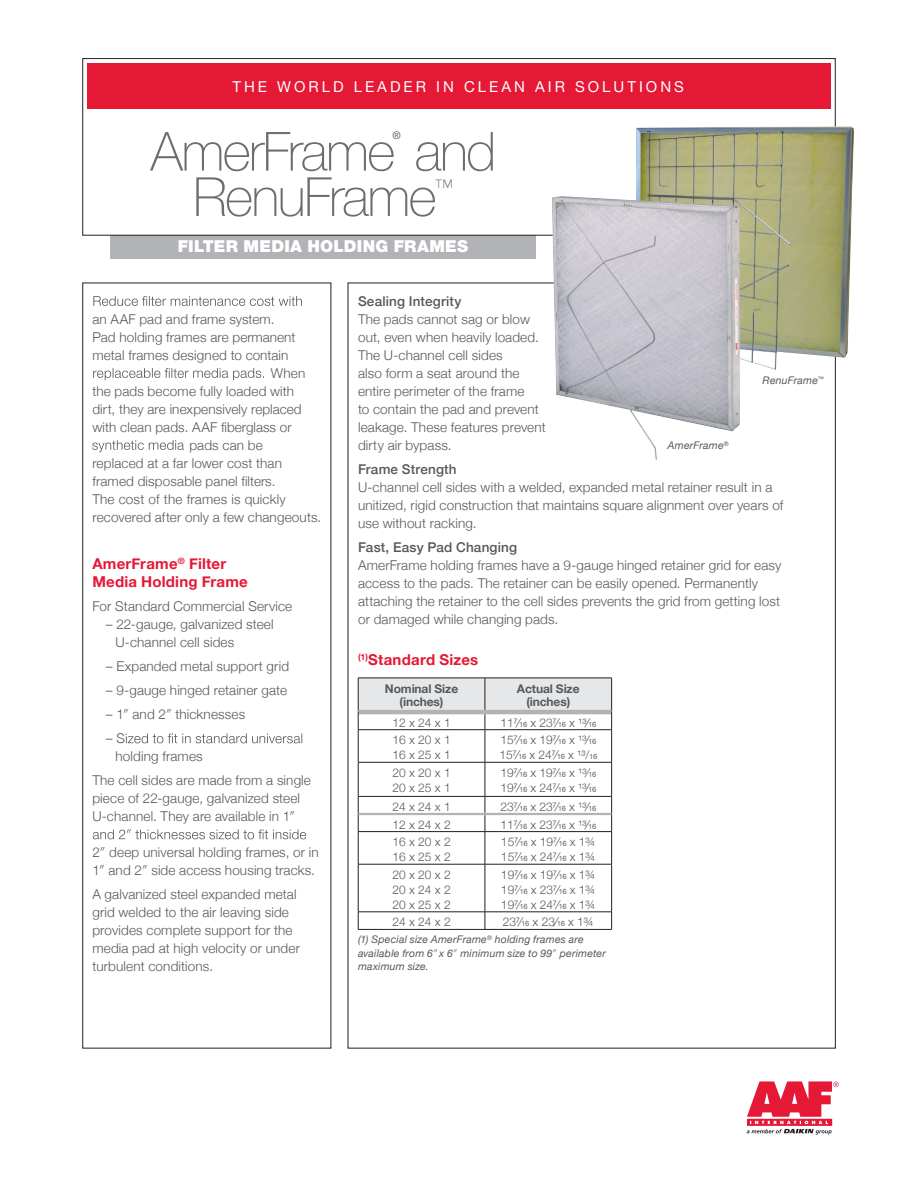
<style>
.page{position:relative;width:918px;height:1188px;background:#fff}
.page>*{position:absolute;margin:0;border:0;box-sizing:border-box;transform-origin:0 0}
.t1{font:100 54px "Helvetica Neue";letter-spacing:-.03em;color:#6c6d70}
.t2{font:100 20.1px "Helvetica Neue";color:#6c6d70}
.t3{font:900 16.5px "Helvetica Neue LT Std";letter-spacing:.015em;color:#fff}
.t4{font:700 15px/18px "Helvetica Neue";letter-spacing:.015em;color:#e51836}
.t5{font:15px "Helvetica Neue";letter-spacing:.2em;color:#fff}
.t6{font:300 13.5px/18px "Helvetica Neue";letter-spacing:.01em;color:#57585a}
.t7{font:500 13.5px "Helvetica Neue";letter-spacing:.015em;color:#57585a}
.t8{font:300 12px/15px "Helvetica Neue";color:#57585a}
.t9{font:700 12px/13.5px "Helvetica Neue";letter-spacing:-.01em;color:#57585a;text-align:center}
.t10{font:italic 10.5px/13.5px "Helvetica Neue";letter-spacing:.02em;color:#57585a}
.t11{font:500 10.5px "Helvetica Neue";color:#6c6d70}
.s1{font-family:"Helvetica Neue LT Std";font-weight:400;font-stretch:condensed}
.s2{font-weight:300;font-style:normal}
</style>
<div class="page">
<div style="left:110px;top:235px;width:426px;height:24px;background:#b2b3b7"></div>
<div style="left:83px;top:58px;width:752px;height:177px;border:1px solid #231f20"></div>
<div style="left:87px;top:63px;width:743px;height:46px;background:#e51836"></div>
<img style="left:636px;top:126px;width:218px;height:244px">
<svg style="left:93px;top:296px;width:209px;height:10px"></svg>
<svg style="left:93px;top:368px;width:171px;height:12px"></svg>
<svg style="left:92px;top:440px;width:92px;height:12px"></svg>
<svg style="left:126px;top:734px;width:176px;height:9px"></svg>
<svg style="left:93px;top:829px;width:213px;height:10px"></svg>
<img style="left:552px;top:196px;width:188px;height:264px">
<svg style="left:358px;top:678px;width:254px;height:51px"></svg>
<hr style="left:358px;top:729px;width:127px;height:1px;background:#231f20">
<hr style="left:358px;top:730px;width:1px;height:32px;background:#231f20">
<hr style="left:485px;top:729px;width:127px;height:1px;background:#231f20">
<hr style="left:485px;top:730px;width:1px;height:32px;background:#231f20">
<hr style="left:611px;top:730px;width:1px;height:32px;background:#231f20">
<hr style="left:358px;top:762px;width:127px;height:1px;background:#231f20">
<hr style="left:358px;top:762px;width:1px;height:34px;background:#231f20">
<hr style="left:485px;top:762px;width:127px;height:1px;background:#231f20">
<hr style="left:485px;top:762px;width:1px;height:34px;background:#231f20">
<hr style="left:611px;top:762px;width:1px;height:34px;background:#231f20">
<hr style="left:358px;top:796px;width:127px;height:1px;background:#231f20">
<hr style="left:485px;top:796px;width:127px;height:1px;background:#231f20">
<svg style="left:358px;top:797px;width:1px;height:34px"></svg>
<svg style="left:485px;top:797px;width:1px;height:34px"></svg>
<svg style="left:611px;top:797px;width:1px;height:34px"></svg>
<hr style="left:358px;top:831px;width:127px;height:1px;background:#231f20">
<hr style="left:358px;top:832px;width:1px;height:32px;background:#231f20">
<hr style="left:485px;top:831px;width:127px;height:1px;background:#231f20">
<hr style="left:485px;top:832px;width:1px;height:32px;background:#231f20">
<hr style="left:611px;top:832px;width:1px;height:32px;background:#231f20">
<hr style="left:358px;top:864px;width:127px;height:1px;background:#231f20">
<hr style="left:358px;top:864px;width:1px;height:48px;background:#231f20">
<hr style="left:485px;top:864px;width:127px;height:1px;background:#231f20">
<hr style="left:485px;top:864px;width:1px;height:48px;background:#231f20">
<hr style="left:611px;top:864px;width:1px;height:48px;background:#231f20">
<hr style="left:358px;top:912px;width:127px;height:1px;background:#231f20">
<svg style="left:358px;top:912px;width:1px;height:17px"></svg>
<hr style="left:485px;top:912px;width:127px;height:1px;background:#231f20">
<svg style="left:485px;top:912px;width:1px;height:17px"></svg>
<svg style="left:611px;top:912px;width:1px;height:17px"></svg>
<hr style="left:358px;top:929px;width:127px;height:1px;background:#231f20">
<hr style="left:485px;top:929px;width:127px;height:1px;background:#231f20">
<hr style="left:358px;top:813px;width:127px;height:2px;background:#b2b3b7">
<hr style="left:485px;top:813px;width:126px;height:2px;background:#b2b3b7">
<svg style="left:747px;top:1081px;width:92px;height:54px"></svg>
<p class="t5" style="left:232px;top:76px;width:453px">THE WORLD LEADER IN CLEAN AIR SOLUTIONS</p>
<p class="t11" style="left:393px;top:127px;width:10px">®</p>
<h1 class="t1" style="left:193px;top:156px;width:245px">RenuFrame</h1>
<h2 class="t2" style="left:434px;top:171px;width:21px">™</h2>
<h1 class="t1" style="left:151px;top:110px;width:347px">AmerFrame and</h1>
<p class="t3" style="left:178px;top:236px;width:292px">FILTER MEDIA HOLDING FRAMES</p>
<p class="t6" style="left:92px;top:309px;width:204px">an AAF pad and frame system.<br>Pad holding frames are permanent metal frames designed to contain</p>
<p class="t6" style="left:92px;top:381px;width:203px">the pads become fully loaded with</p>
<p class="t6" style="left:271px;top:363px;width:36px">When</p>
<p class="t6" style="left:92px;top:399px;width:211px">dirt, they are inexpensively replaced with clean pads. AAF fiberglass or</p>
<p class="t6" style="left:92px;top:453px;width:191px">replaced at a far lower cost than</p>
<p class="t6" style="left:189px;top:435px;width:75px">pads can be</p>
<p class="t6" style="left:92px;top:471px;width:230px">framed disposable panel filters.<br>The cost of the frames is quickly recovered after only a few changeouts.</p>
<p class="t4" style="left:92px;top:555px;width:157px">AmerFrame<sup>®</sup> Filter<br>Media Holding Frame</p>
<p class="t6" style="left:92px;top:596px;width:201px">For Standard Commercial Service</p>
<p class="t6" style="left:116px;top:614px;width:160px;text-indent:-10px">– 22-gauge, galvanized steel<br>U-channel cell sides</p>
<p class="t6" style="left:106px;top:656px;width:185px">– Expanded metal support grid</p>
<p class="t6" style="left:106px;top:680px;width:183px">– 9-gauge hinged retainer gate</p>
<p class="t6" style="left:106px;top:704px;width:141px">– 1″ and 2″ thicknesses</p>
<p class="t6" style="left:116px;top:728px;width:89px;text-indent:-10px">– S<br>holding frames</p>
<p class="t6" style="left:92px;top:770px;width:220px">The cell sides are made from a single piece of 22-gauge, galvanized steel<br>U-channel. They are available in 1″</p>
<p class="t6" style="left:92px;top:842px;width:228px">2″ deep universal holding frames, or in<br>1″ and 2″ side access housing tracks.</p>
<p class="t6" style="left:92px;top:884px;width:209px">A galvanized steel expanded metal grid welded to the air leaving side provides complete support for the media pad at high velocity or under turbulent conditions.</p>
<p class="t7" style="left:358px;top:290px;width:105px">Sealing Integrity</p>
<p class="t6" style="left:358px;top:309px;width:189px">The pads cannot sag or blow out, even when heavily loaded.<br>The U-channel cell sides<br>also form a seat around the entire perimeter of the frame<br>to contain the pad and prevent leakage. These features prevent dirty air bypass.</p>
<p class="t7" style="left:358px;top:458px;width:100px">Frame Strength</p>
<p class="t6" style="left:358px;top:477px;width:427px">U-channel cell sides with a welded, expanded metal retainer result in a unitized, rigid construction that maintains square alignment over years of use without racking.</p>
<p class="t7" style="left:358px;top:536px;width:161px">Fast, Easy Pad Changing</p>
<p class="t6" style="left:358px;top:555px;width:425px">AmerFrame holding frames have a 9-gauge hinged retainer grid for easy access to the pads. The retainer can be easily opened. Permanently attaching the retainer to the cell sides prevents the grid from getting lost or damaged while changing pads.</p>
<p class="t4" style="left:358px;top:651px;width:122px"><sup>(1)</sup>Standard Sizes</p>
<p class="t9" style="left:385px;top:682px;width:75px">Nominal Size (inches)</p>
<p class="t9" style="left:517px;top:682px;width:64px">Actual Size (inches)</p>
<p class="t8" style="left:392px;top:714px;width:60px">12 x 24 x 1</p>
<p class="t8" style="left:501px;top:714px;width:97px">11⁷<span class="s1">⁄</span>₁₆ x 23⁷<span class="s1">⁄</span>₁₆ x ¹³<span class="s1">⁄</span>₁₆</p>
<p class="t8" style="left:392px;top:732px;width:60px">16 x 20 x 1<br>16 x 25 x 1</p>
<p class="t8" style="left:500px;top:732px;width:99px">15⁷<span class="s1">⁄</span>₁₆ x 19⁷<span class="s1">⁄</span>₁₆ x ¹³<span class="s1">⁄</span>₁₆<br>15⁷<span class="s1">⁄</span>₁₆ x 24⁷<span class="s1">⁄</span>₁₆ x ¹³/₁₆</p>
<p class="t8" style="left:392px;top:764px;width:60px">20 x 20 x 1<br>20 x 25 x 1</p>
<p class="t8" style="left:501px;top:764px;width:97px">19⁷<span class="s1">⁄</span>₁₆ x 19⁷<span class="s1">⁄</span>₁₆ x ¹³<span class="s1">⁄</span>₁₆<br>19⁷<span class="s1">⁄</span>₁₆ x 24⁷<span class="s1">⁄</span>₁₆ x ¹³<span class="s1">⁄</span>₁₆</p>
<p class="t8" style="left:392px;top:798px;width:60px">24 x 24 x 1</p>
<p class="t8" style="left:501px;top:798px;width:97px">23⁷<span class="s1">⁄</span>₁₆ x 23⁷<span class="s1">⁄</span>₁₆ x ¹³<span class="s1">⁄</span>₁₆</p>
<p class="t8" style="left:392px;top:816px;width:60px">12 x 24 x 2</p>
<p class="t8" style="left:501px;top:816px;width:97px">11⁷<span class="s1">⁄</span>₁₆ x 23⁷<span class="s1">⁄</span>₁₆ x ¹³<span class="s1">⁄</span>₁₆</p>
<p class="t8" style="left:392px;top:834px;width:60px">16 x 20 x 2<br>16 x 25 x 2</p>
<p class="t8" style="left:501px;top:834px;width:96px">15⁷<span class="s1">⁄</span>₁₆ x 19⁷<span class="s1">⁄</span>₁₆ x 1¾<br>15⁷<span class="s1">⁄</span>₁₆ x 24⁷<span class="s1">⁄</span>₁₆ x 1¾</p>
<p class="t8" style="left:392px;top:866px;width:60px;text-align:justify">20 x 20 x 2<br>20 x 24 x 2<br>20 x 25 x 2</p>
<p class="t8" style="left:501px;top:866px;width:96px;text-align:justify">19⁷<span class="s1">⁄</span>₁₆ x 19⁷<span class="s1">⁄</span>₁₆ x 1¾ 19⁷⁄₁₆ x 23⁷<span class="s1">⁄</span>₁₆ x 1¾ 19⁷<span class="s1">⁄</span>₁₆ x 24⁷<span class="s1">⁄</span>₁₆ x 1¾</p>
<p class="t8" style="left:392px;top:914px;width:60px">24 x 24 x 2</p>
<p class="t8" style="left:503px;top:914px;width:93px">23⁷<span class="s1">⁄</span>₁₆ x 23<span class="s1">⁄</span>₁₆ x 1¾</p>
<p class="t10" style="left:358px;top:933px;width:249px">(1) Special size AmerFrame<sup>®</sup> holding frames are available from 6<span class="s2">″</span> x 6<span class="s2">″</span> minimum size to 99<span class="s2">″</span> perimeter maximum size.</p>
<p class="t10" style="left:763px;top:375px;width:63px">RenuFrame<sup>™</sup></p>
<p class="t10" style="left:668px;top:439px;width:63px">AmerFrame<sup>®</sup></p>
</div>
